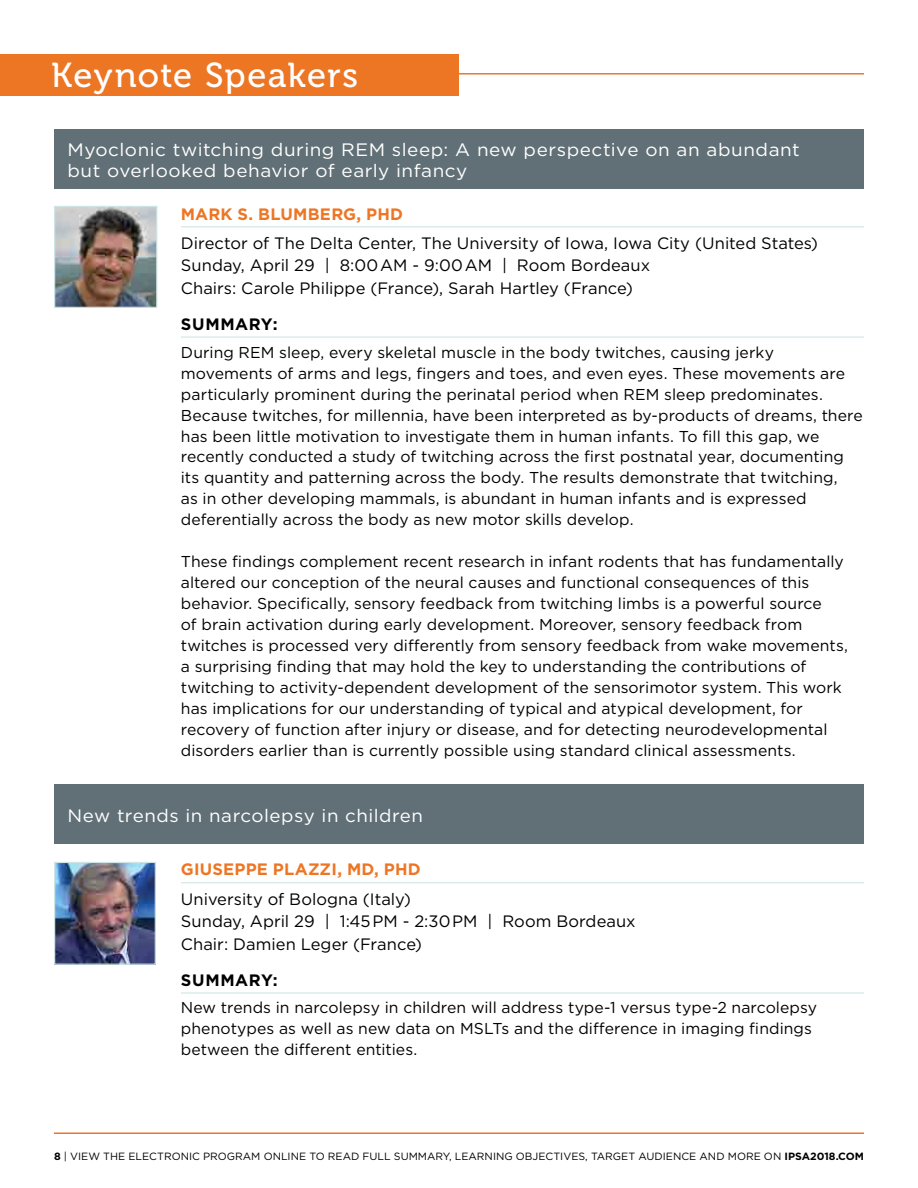
<style>
.page{position:relative;width:918px;height:1188px;background:#fff}
.page>*{position:absolute;margin:0;border:0;box-sizing:border-box;transform-origin:0 0}
.t1{font:34.5px "Museo 500";letter-spacing:.04em;color:#fff}
.t2{font:18px/21.6px "Gotham";letter-spacing:.025em;color:#fff;scale:1.05 1}
.t3{font:18px "Gotham";letter-spacing:.025em;color:#fff;scale:1.04 1}
.t4{font:16.5px/22.5px "Gotham";letter-spacing:.005em;color:#000}
.t5{font:700 16.5px "Gotham";letter-spacing:.015em;color:#ed7625}
.t6{font:700 16.5px "Gotham";letter-spacing:.035em;color:#000}
.t7{font:15.75px/21px "Gotham";letter-spacing:.005em;color:#000}
.t8{font:10.5px "Gotham";color:#000}
.s1{font-weight:700}
</style>
<div class="page">
<hr style="left:181px;top:226px;width:683px;height:1px;background:#cfe5e5">
<hr style="left:181px;top:337px;width:683px;height:1px;background:#cfe5e5">
<div style="left:54px;top:130px;width:810px;height:59px;background:#617076"></div>
<img style="left:56px;top:208px;width:99px;height:98px">
<div style="left:54px;top:206px;width:103px;height:102px;border:1px solid #cfe5e5"></div>
<hr style="left:448px;top:73px;width:416px;height:2px;background:#ed7625">
<div style="left:0;top:54px;width:459px;height:41px;background:#ed7625"></div>
<hr style="left:54px;top:1132px;width:810px;height:2px;background:#ed7625">
<hr style="left:181px;top:882px;width:683px;height:1px;background:#cfe5e5">
<hr style="left:181px;top:992px;width:683px;height:2px;background:#cfe5e5">
<div style="left:54px;top:785px;width:810px;height:59px;background:#617076"></div>
<img style="left:56px;top:864px;width:98px;height:99px">
<div style="left:54px;top:862px;width:102px;height:103px;border:1px solid #cfe5e5"></div>
<h1 class="t1" style="left:51px;top:57px;width:308px">Keynote Speakers</h1>
<p class="t2" style="left:68px;top:138px;width:699px">Myoclonic twitching during REM sleep: A new perspective on an abundant but overlooked behavior of early infancy</p>
<p class="t5" style="left:181px;top:203px;width:224px">MARK S. BLUMBERG, PHD</p>
<p class="t4" style="left:181px;top:231px;width:639px">Director of The Delta Center, The University of Iowa, Iowa City (United States)<br>Sunday, April 29 | 8:00AM - 9:00AM | Room Bordeaux<br>Chairs: Carole Philippe (France), Sarah Hartley (France)</p>
<p class="t6" style="left:181px;top:313px;width:98px">SUMMARY:</p>
<p class="t7" style="left:181px;top:341px;width:683px">During REM sleep, every skeletal muscle in the body twitches, causing jerky movements of arms and legs, fingers and toes, and even eyes. These movements are particularly prominent during the perinatal period when REM sleep predominates.<br>Because twitches, for millennia, have been interpreted as by-products of dreams, there has been little motivation to investigate them in human infants. To fill this gap, we recently conducted a study of twitching across the first postnatal year, documenting its quantity and patterning across the body. The results demonstrate that twitching,<br>as in other developing mammals, is abundant in human infants and is expressed deferentially across the body as new motor skills develop.</p>
<p class="t7" style="left:181px;top:551px;width:669px">These findings complement recent research in infant rodents that has fundamentally altered our conception of the neural causes and functional consequences of this behavior. Specifically, sensory feedback from twitching limbs is a powerful source<br>of brain activation during early development. Moreover, sensory feedback from twitches is processed very differently from sensory feedback from wake movements, a surprising finding that may hold the key to understanding the contributions of twitching to activity-dependent development of the sensorimotor system. This work has implications for our understanding of typical and atypical development, for recovery of function after injury or disease, and for detecting neurodevelopmental disorders earlier than is currently possible using standard clinical assessments.</p>
<p class="t3" style="left:68px;top:804px;width:343px">New trends in narcolepsy in children</p>
<p class="t5" style="left:181px;top:859px;width:241px">GIUSEPPE PLAZZI, MD, PHD</p>
<p class="t4" style="left:181px;top:887px;width:456px">University of Bologna (Italy)<br>Sunday, April 29 | 1:45PM - 2:30PM | Room Bordeaux<br>Chair: Damien Leger (France)</p>
<p class="t6" style="left:181px;top:969px;width:98px">SUMMARY:</p>
<p class="t7" style="left:181px;top:997px;width:638px">New trends in narcolepsy in children will address type-1 versus type-2 narcolepsy phenotypes as well as new data on MSLTs and the difference in imaging findings between the different entities.</p>
<p class="t8" style="left:54px;top:1149px;width:812px"><span class="s1">8</span> | VIEW THE ELECTRONIC PROGRAM ONLINE TO READ FULL SUMMARY, LEARNING OBJECTIVES, TARGET AUDIENCE AND MORE ON <span class="s1">IPSA2018.COM</span></p>
</div>
